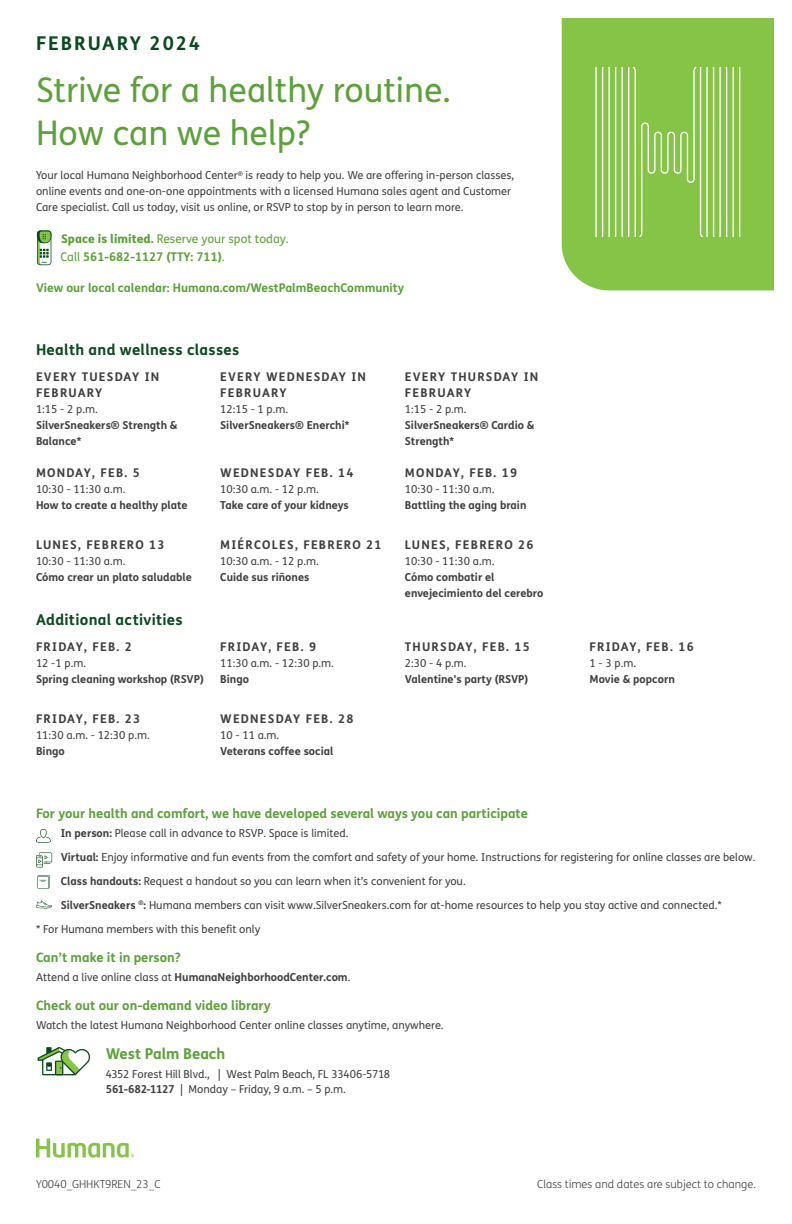
<style>
.page{position:relative;width:792px;height:1224px;background:#fff}
.page>*{position:absolute;margin:0;border:0;box-sizing:border-box;transform-origin:0 0}
.t1{font:34px/43px "FS Humana";color:#5ca138}
.t2{font:700 19px "FS Humana";letter-spacing:.1em;color:#0b4920}
.t3{font:700 15px "FS Humana";letter-spacing:.02em;color:#0b4920}
.t4{font:700 15px "FS Humana";letter-spacing:-.01em;color:#5ca138}
.t5{font:700 13px "FS Humana";color:#5ca138}
.t6{font:700 12px/16px "FS Humana";letter-spacing:.1em;color:#3e3e3f}
.t7{font:12px/18px "FS Humana";color:#5ca138}
.t8{font:700 12px "FS Humana";color:#5ca138}
.t9{font:11px/16px "FS Humana";color:#3e3e3f}
.t10{font:700 11px/16px "FS Humana";color:#3e3e3f}
.t11{font:300 11px "FS Humana";color:#3e3e3f}
.s1{font-weight:800}
.s2{font-weight:700}
.s3{font-weight:400}
</style>
<div class="page">
<svg style="left:36px;top:230px;width:16px;height:36px"></svg>
<svg style="left:37px;top:231px;width:14px;height:34px"></svg>
<div style="left:562px;top:18px;width:212px;height:272px;background:#85c447"></div>
<svg style="left:36px;top:1139px;width:98px;height:19px"></svg>
<svg style="left:36px;top:829px;width:15px;height:14px"></svg>
<svg style="left:36px;top:852px;width:16px;height:15px"></svg>
<svg style="left:37px;top:875px;width:13px;height:14px"></svg>
<svg style="left:36px;top:900px;width:16px;height:9px"></svg>
<svg style="left:595px;top:68px;width:145px;height:168px;background:#98cd64"></svg>
<svg style="left:37px;top:1047px;width:53px;height:29px"></svg>
<h2 class="t2" style="left:36px;top:29px;width:166px">FEBRUARY 2024</h2>
<h1 class="t1" style="left:36px;top:68px;width:416px">Strive for a healthy routine.<br>How can we help?</h1>
<p class="t9" style="left:36px;top:167px;width:480px">Your local Humana Neighborhood Center<sup>®</sup> is ready to help you. We are offering in-person classes, online events and one-on-one appointments with a licensed Humana sales agent and Customer<br>Care specialist. Call us today, visit us online, or RSVP to stop by in person to learn more.</p>
<p class="t7" style="left:61px;top:229px;width:230px"><span class="s1">Space is limited.</span> Reserve your spot today.<br>Call <span class="s2">561-682-1127 (TTY: 711)</span>.</p>
<p class="t8" style="left:36px;top:279px;width:370px">View our local calendar: Humana.com/WestPalmBeachCommunity</p>
<h3 class="t3" style="left:36px;top:338px;width:205px">Health and wellness classes</h3>
<p class="t6" style="left:36px;top:368px;width:125px">EVERY TUESDAY IN<br>FEBRUARY</p>
<p class="t9" style="left:36px;top:401px;width:63px">1:15 - 2 p.m.</p>
<p class="t10" style="left:36px;top:417px;width:143px">SilverSneakers® Strength &amp;<br>Balance*</p>
<p class="t6" style="left:220px;top:368px;width:147px">EVERY WEDNESDAY IN<br>FEBRUARY</p>
<p class="t9" style="left:220px;top:401px;width:69px">12:15 - 1 p.m.</p>
<p class="t10" style="left:220px;top:417px;width:131px">SilverSneakers® Enerchi*</p>
<p class="t6" style="left:36px;top:464px;width:105px">MONDAY, FEB. 5</p>
<p class="t9" style="left:36px;top:481px;width:91px">10:30 - 11:30 a.m.</p>
<p class="t10" style="left:36px;top:496px;width:153px">How to create a healthy plate</p>
<p class="t6" style="left:36px;top:536px;width:130px">LUNES, FEBRERO 13</p>
<p class="t9" style="left:36px;top:553px;width:91px">10:30 - 11:30 a.m.</p>
<p class="t10" style="left:36px;top:568px;width:157px">Cómo crear un plato saludable</p>
<h3 class="t3" style="left:36px;top:608px;width:148px">Additional activities</h3>
<p class="t6" style="left:36px;top:638px;width:97px">FRIDAY, FEB. 2</p>
<p class="t9" style="left:36px;top:655px;width:51px">12 -1 p.m.</p>
<p class="t10" style="left:36px;top:671px;width:169px">Spring cleaning workshop (RSVP)</p>
<p class="t6" style="left:36px;top:710px;width:106px">FRIDAY, FEB. 23</p>
<p class="t9" style="left:36px;top:727px;width:115px">11:30 a.m. - 12:30 p.m.</p>
<p class="t10" style="left:36px;top:743px;width:30px">Bingo</p>
<p class="t6" style="left:220px;top:464px;width:135px">WEDNESDAY FEB. 14</p>
<p class="t9" style="left:220px;top:481px;width:100px">10:30 a.m. - 12 p.m.</p>
<p class="t10" style="left:220px;top:496px;width:130px">Take care of your kidneys</p>
<p class="t6" style="left:220px;top:536px;width:163px">MIÉRCOLES, FEBRERO 21</p>
<p class="t9" style="left:220px;top:553px;width:100px">10:30 a.m. - 12 p.m.</p>
<p class="t10" style="left:220px;top:568px;width:91px">Cuide sus riñones</p>
<p class="t6" style="left:220px;top:638px;width:97px">FRIDAY, FEB. 9</p>
<p class="t9" style="left:220px;top:655px;width:115px">11:30 a.m. - 12:30 p.m.</p>
<p class="t10" style="left:220px;top:671px;width:30px">Bingo</p>
<p class="t6" style="left:220px;top:710px;width:135px">WEDNESDAY FEB. 28</p>
<p class="t9" style="left:220px;top:727px;width:61px">10 - 11 a.m.</p>
<p class="t10" style="left:220px;top:743px;width:115px">Veterans coffee social</p>
<p class="t6" style="left:405px;top:368px;width:135px">EVERY THURSDAY IN<br>FEBRUARY</p>
<p class="t9" style="left:405px;top:401px;width:63px">1:15 - 2 p.m.</p>
<p class="t10" style="left:405px;top:417px;width:131px">SilverSneakers® Cardio &amp;<br>Strength*</p>
<p class="t6" style="left:405px;top:464px;width:114px">MONDAY, FEB. 19</p>
<p class="t9" style="left:405px;top:481px;width:91px">10:30 - 11:30 a.m.</p>
<p class="t10" style="left:405px;top:496px;width:123px">Battling the aging brain</p>
<p class="t6" style="left:405px;top:536px;width:130px">LUNES, FEBRERO 26</p>
<p class="t9" style="left:405px;top:553px;width:91px">10:30 - 11:30 a.m.</p>
<p class="t10" style="left:405px;top:568px;width:140px">Cómo combatir el envejecimiento del cerebro</p>
<p class="t6" style="left:405px;top:638px;width:126px">THURSDAY, FEB. 15</p>
<p class="t9" style="left:405px;top:655px;width:63px">2:30 - 4 p.m.</p>
<p class="t10" style="left:405px;top:671px;width:125px">Valentine's party (RSVP)</p>
<p class="t6" style="left:590px;top:638px;width:106px">FRIDAY, FEB. 16</p>
<p class="t9" style="left:590px;top:655px;width:48px">1 - 3 p.m.</p>
<p class="t10" style="left:590px;top:671px;width:87px">Movie &amp; popcorn</p>
<p class="t5" style="left:36px;top:803px;width:493px">For your health and comfort, we have developed several ways you can participate</p>
<p class="t9" style="left:61px;top:825px;width:289px"><span class="s2">In person:</span> Please call in advance to RSVP. Space is limited.</p>
<p class="t9" style="left:61px;top:849px;width:696px"><span class="s2">Virtual:</span> Enjoy informative and fun events from the comfort and safety of your home. Instructions for registering for online classes are below.</p>
<p class="t9" style="left:61px;top:873px;width:406px"><span class="s2">Class handouts:</span> Request a handout so you can learn when it’s convenient for you.</p>
<p class="t9" style="left:61px;top:897px;width:663px"><span class="s2">SilverSneakers</span> <sup>®</sup><span class="s2">:</span> Humana members can visit www.SilverSneakers.com for at-home resources to help you stay active and connected.*</p>
<p class="t9" style="left:36px;top:921px;width:226px">* For Humana members with this benefit only</p>
<p class="t5" style="left:36px;top:947px;width:146px">Can’t make it in person?</p>
<p class="t10" style="left:36px;top:969px;width:316px"><span class="s3">Attend a live online class at</span> HumanaNeighborhoodCenter.com<span class="s3">.</span></p>
<p class="t5" style="left:36px;top:995px;width:236px">Check out our on-demand video library</p>
<p class="t9" style="left:36px;top:1017px;width:409px">Watch the latest Humana Neighborhood Center online classes anytime, anywhere.</p>
<h3 class="t4" style="left:106px;top:1042px;width:121px">West Palm Beach</h3>
<p class="t9" style="left:106px;top:1067px;width:286px;line-height:15px">4352 Forest Hill Blvd., | West Palm Beach, FL 33406-5718<br><span class="s2">561-682-1127</span> | Monday – Friday, 9 a.m. – 5 p.m.</p>
<p class="t11" style="left:36px;top:1177px;width:126px">Y0040_GHHKT9REN_23_C</p>
<p class="t11" style="left:537px;top:1177px;width:220px">Class times and dates are subject to change.</p>
</div>
